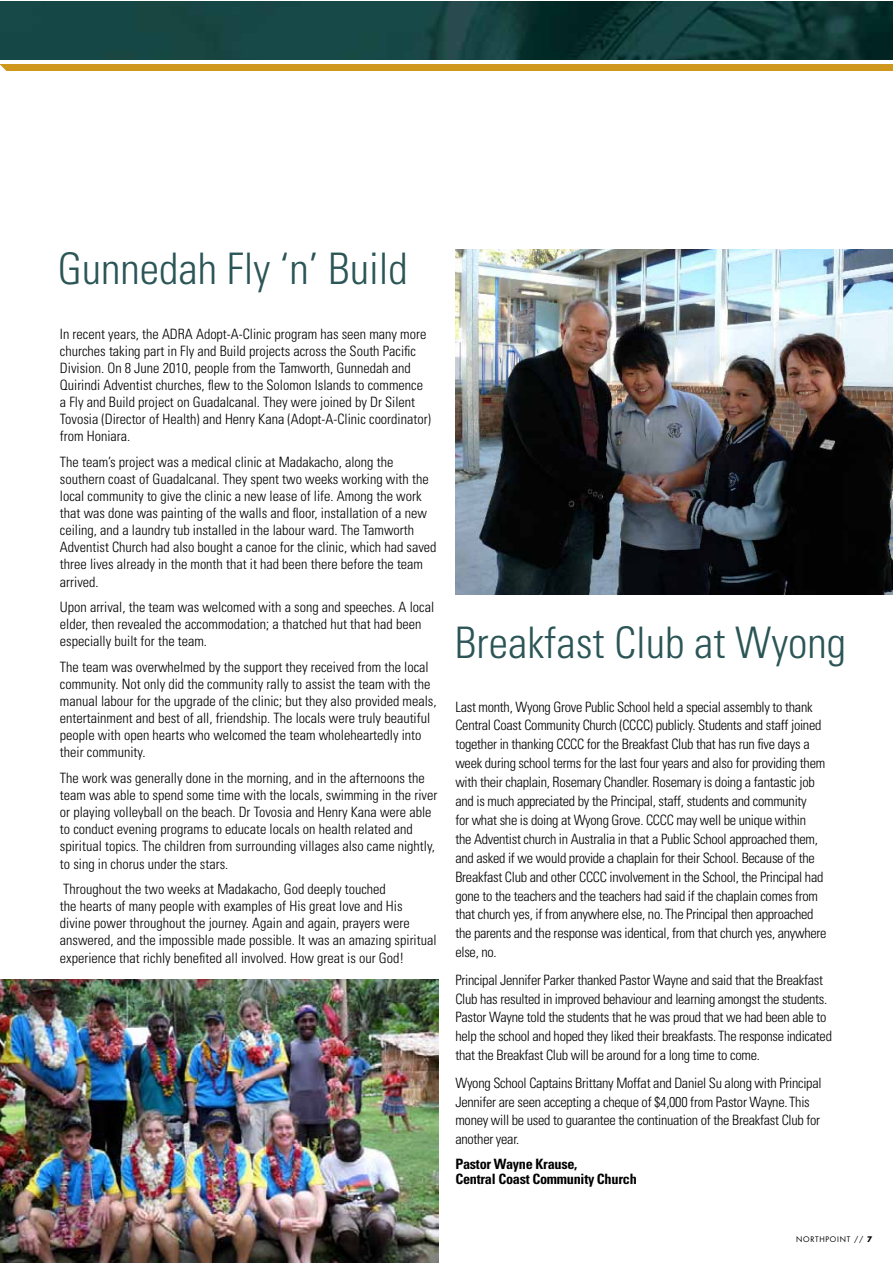
<style>
.page{position:relative;width:893px;height:1263px;background:#fff}
.page>*{position:absolute;margin:0;border:0;box-sizing:border-box;transform-origin:0 0}
.t1{font:300 condensed 43.5px "Univers";color:#2b5556}
.t2{font:300 condensed 14.25px/17.1px "Univers";color:#000}
.t3{font:300 condensed 14.25px/18.9px "Univers";letter-spacing:-.02em;color:#000}
.t4{font:700 condensed 14.25px/15.8px "Univers";letter-spacing:-.02em;color:#000}
.t5{font:7.5px "Futura";letter-spacing:.1em;color:#000}
.s1{font-weight:700}
</style>
<div class="page">
<img style="left:456px;top:249px;width:436px;height:345px">
<img style="left:0;top:979px;width:438px;height:284px">
<img style="left:0;top:1px;width:892px;height:59px">
<div style="left:0;top:65px;width:892px;height:6px;background:#cf971c"></div>
<svg style="left:0;top:64px;width:28px;height:7px"></svg>
<h1 class="t1" style="left:58px;top:242px;width:352px">Gunnedah Fly ‘n’ Build</h1>
<p class="t2" style="left:60px;top:325px;width:372px">In recent years, the ADRA Adopt-A-Clinic program has seen many more churches taking part in Fly and Build projects across the South Pacific Division. On 8 June 2010, people from the Tamworth, Gunnedah and Quirindi Adventist churches, flew to the Solomon Islands to commence a Fly and Build project on Guadalcanal. They were joined by Dr Silent Tovosia (Director of Health) and Henry Kana (Adopt-A-Clinic coordinator) from Honiara.</p>
<p class="t2" style="left:60px;top:453px;width:378px">The team’s project was a medical clinic at Madakacho, along the southern coast of Guadalcanal. They spent two weeks working with the local community to give the clinic a new lease of life. Among the work that was done was painting of the walls and floor, installation of a new ceiling, and a laundry tub installed in the labour ward. The Tamworth Adventist Church had also bought a canoe for the clinic, which had saved three lives already in the month that it had been there before the team arrived.</p>
<p class="t2" style="left:60px;top:598px;width:376px">Upon arrival, the team was welcomed with a song and speeches. A local elder, then revealed the accommodation; a thatched hut that had been especially built for the team.</p>
<p class="t2" style="left:60px;top:658px;width:378px">The team was overwhelmed by the support they received from the local community. Not only did the community rally to assist the team with the manual labour for the upgrade of the clinic; but they also provided meals, entertainment and best of all, friendship. The locals were truly beautiful people with open hearts who welcomed the team wholeheartedly into their community.</p>
<p class="t2" style="left:60px;top:769px;width:379px">The work was generally done in the morning, and in the afternoons the team was able to spend some time with the locals, swimming in the river or playing volleyball on the beach. Dr Tovosia and Henry Kana were able to conduct evening programs to educate locals on health related and spiritual topics. The children from surrounding villages also came nightly, to sing in chorus under the stars.</p>
<p class="t2" style="left:60px;top:880px;width:378px">Throughout the two weeks at Madakacho, God deeply touched<br>the hearts of many people with examples of His great love and His divine power throughout the journey. Again and again, prayers were answered, and the impossible made possible. It was an amazing spiritual experience that richly benefited all involved. How great is our God!</p>
<h1 class="t1" style="left:455px;top:616px;width:393px">Breakfast Club at Wyong</h1>
<p class="t3" style="left:455px;top:697px;width:373px">Last month, Wyong Grove Public School held a special assembly to thank Central Coast Community Church (CCCC) publicly. Students and staff joined together in thanking CCCC for the Breakfast Club that has run five days a week during school terms for the last four years and also for providing them with their chaplain, Rosemary Chandler. Rosemary is doing a fantastic job and is much appreciated by the Principal, staff, students and community<br>for what she is doing at Wyong Grove. CCCC may well be unique within<br>the Adventist church in Australia in that a Public School approached them, and asked if we would provide a chaplain for their School. Because of the Breakfast Club and other CCCC involvement in the School, the Principal had gone to the teachers and the teachers had said if the chaplain comes from that church yes, if from anywhere else, no. The Principal then approached the parents and the response was identical, from that church yes, anywhere else, no.</p>
<p class="t3" style="left:455px;top:970px;width:378px">Principal Jennifer Parker thanked Pastor Wayne and said that the Breakfast Club has resulted in improved behaviour and learning amongst the students.<br>Pastor Wayne told the students that he was proud that we had been able to help the school and hoped they liked their breakfasts. The response indicated that the Breakfast Club will be around for a long time to come.</p>
<p class="t3" style="left:455px;top:1073px;width:368px">Wyong School Captains Brittany Moffat and Daniel Su along with Principal Jennifer are seen accepting a cheque of $4,000 from Pastor Wayne. This money will be used to guarantee the continuation of the Breakfast Club for another year.</p>
<p class="t4" style="left:455px;top:1155px;width:183px">Pastor Wayne Krause,<br>Central Coast Community Church</p>
<p class="t5" style="left:796px;top:1234px;width:78px">NORTHPOINT // <span class="s1">87</span></p>
</div>
